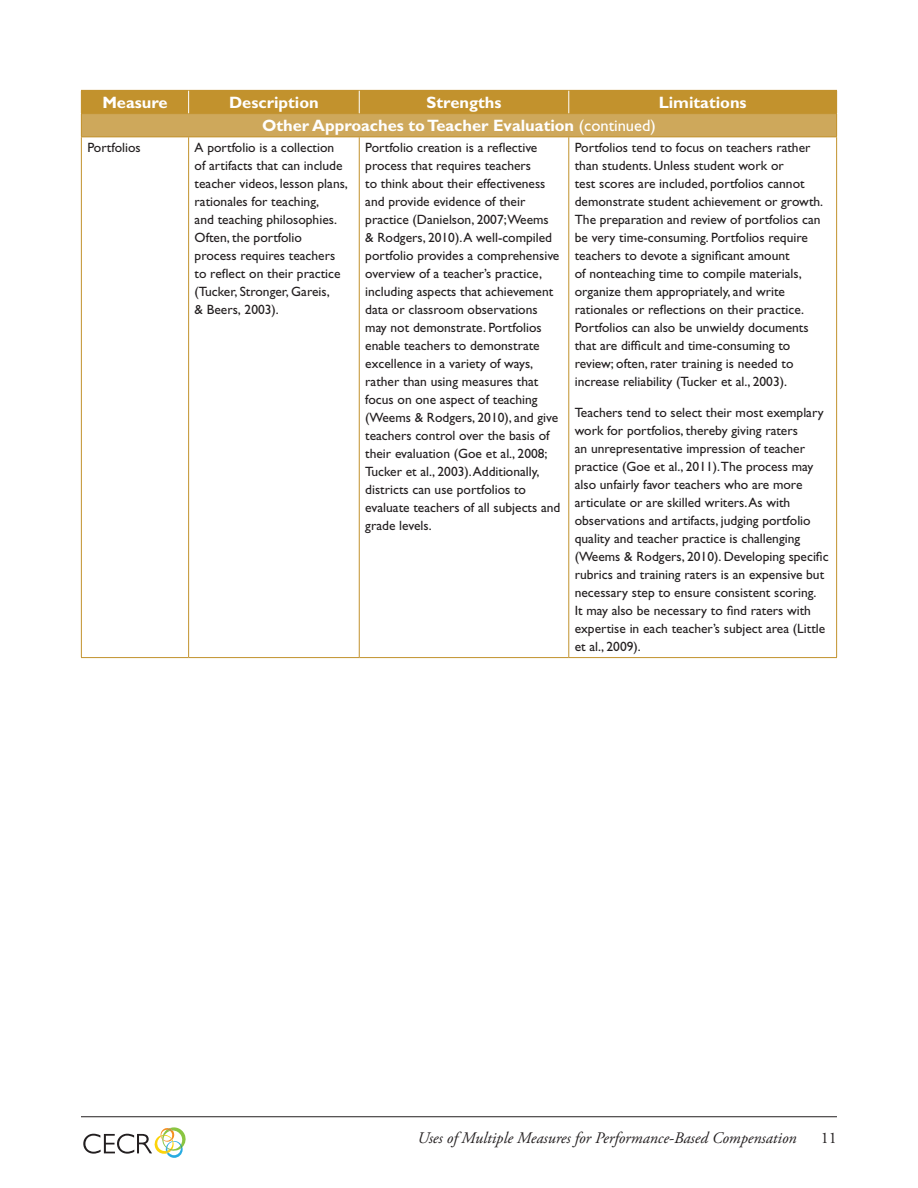
<style>
.page{position:relative;width:918px;height:1188px;background:#fff}
.page>*{position:absolute;margin:0;border:0;box-sizing:border-box;transform-origin:0 0}
.t1{font:700 16.5px "Gill Sans Std";color:#fff}
.t2{font:italic 16.2px "Adobe Garamond Pro";color:#231f20}
.t3{font:16.2px "Adobe Garamond Pro";color:#231f20}
.t4{font:13.5px/18px "Gill Sans Std";color:#231f20}
.s1{font-weight:400}
</style>
<div class="page">
<hr style="left:81px;top:1116px;width:756px;height:1px;background:#231f20">
<div style="left:81px;top:90px;width:108px;height:24px;background:#c2922d"></div>
<div style="left:189px;top:90px;width:170px;height:24px;background:#c2922d"></div>
<div style="left:359px;top:90px;width:210px;height:24px;background:#c2922d"></div>
<div style="left:569px;top:90px;width:268px;height:24px;background:#c2922d"></div>
<div style="left:81px;top:114px;width:756px;height:23px;background:#cea85b"></div>
<hr style="left:81px;top:137px;width:108px;height:1px;background:#c2922d">
<hr style="left:189px;top:137px;width:170px;height:1px;background:#c2922d">
<hr style="left:359px;top:137px;width:210px;height:1px;background:#c2922d">
<hr style="left:569px;top:137px;width:268px;height:1px;background:#c2922d">
<hr style="left:81px;top:657px;width:108px;height:1px;background:#c2922d">
<hr style="left:189px;top:657px;width:170px;height:1px;background:#c2922d">
<hr style="left:359px;top:657px;width:210px;height:1px;background:#c2922d">
<hr style="left:569px;top:657px;width:268px;height:1px;background:#c2922d">
<svg style="left:81px;top:114px;width:1px;height:23px"></svg>
<svg style="left:836px;top:114px;width:1px;height:23px"></svg>
<hr style="left:81px;top:137px;width:1px;height:520px;background:#c2922d">
<hr style="left:188px;top:137px;width:1px;height:520px;background:#c2922d">
<hr style="left:359px;top:137px;width:1px;height:520px;background:#c2922d">
<hr style="left:568px;top:137px;width:1px;height:520px;background:#c2922d">
<hr style="left:836px;top:137px;width:1px;height:520px;background:#c2922d">
<svg style="left:188px;top:91px;width:1px;height:22px"></svg>
<svg style="left:359px;top:91px;width:1px;height:22px"></svg>
<svg style="left:568px;top:91px;width:1px;height:22px"></svg>
<svg style="left:83px;top:1127px;width:103px;height:31px"></svg>
<p class="t1" style="left:102px;top:92px;width:67px">Measure</p>
<p class="t1" style="left:229px;top:92px;width:91px">Description</p>
<p class="t1" style="left:427px;top:92px;width:76px">Strengths</p>
<p class="t1" style="left:659px;top:92px;width:89px">Limitations</p>
<p class="t1" style="left:262px;top:116px;width:395px">Other Approaches to Teacher Evaluation <span class="s1">(continued)</span></p>
<p class="t4" style="left:87px;top:139px;width:55px">Portfolios</p>
<p class="t4" style="left:195px;top:139px;width:155px">A portfolio is a collection of artifacts that can include teacher videos, lesson plans, rationales for teaching,<br>and teaching philosophies.<br>Often, the portfolio<br>process requires teachers to reflect on their practice (Tucker, Stronger, Gareis,<br>&amp; Beers, 2003).</p>
<p class="t4" style="left:365px;top:139px;width:197px">Portfolio creation is a reflective process that requires teachers<br>to think about their effectiveness and provide evidence of their practice (Danielson, 2007;Weems &amp; Rodgers, 2010).A well-compiled portfolio provides a comprehensive overview of a teacher’s practice, including aspects that achievement data or classroom observations may not demonstrate. Portfolios enable teachers to demonstrate excellence in a variety of ways, rather than using measures that focus on one aspect of teaching (Weems &amp; Rodgers, 2010), and give teachers control over the basis of their evaluation (Goe et al., 2008;<br>Tucker et al., 2003).Additionally, districts can use portfolios to evaluate teachers of all subjects and grade levels.</p>
<p class="t4" style="left:575px;top:138px;width:250px">Portfolios tend to focus on teachers rather than students. Unless student work or<br>test scores are included, portfolios cannot demonstrate student achievement or growth.<br>The preparation and review of portfolios can be very time-consuming. Portfolios require teachers to devote a significant amount<br>of nonteaching time to compile materials, organize them appropriately, and write rationales or reflections on their practice.<br>Portfolios can also be unwieldy documents that are difficult and time-consuming to review; often, rater training is needed to increase reliability (Tucker et al., 2003).</p>
<p class="t4" style="left:575px;top:404px;width:255px">Teachers tend to select their most exemplary work for portfolios, thereby giving raters<br>an unrepresentative impression of teacher practice (Goe et al., 2011).The process may also unfairly favor teachers who are more articulate or are skilled writers.As with observations and artifacts, judging portfolio quality and teacher practice is challenging (Weems &amp; Rodgers, 2010). Developing specific rubrics and training raters is an expensive but necessary step to ensure consistent scoring.<br>It may also be necessary to find raters with expertise in each teacher’s subject area (Little et al., 2009).</p>
<p class="t2" style="left:417px;top:1128px;width:381px">Uses of Multiple Measures for Performance-Based Compensation</p>
<p class="t3" style="left:821px;top:1128px;width:18px">11</p>
</div>
